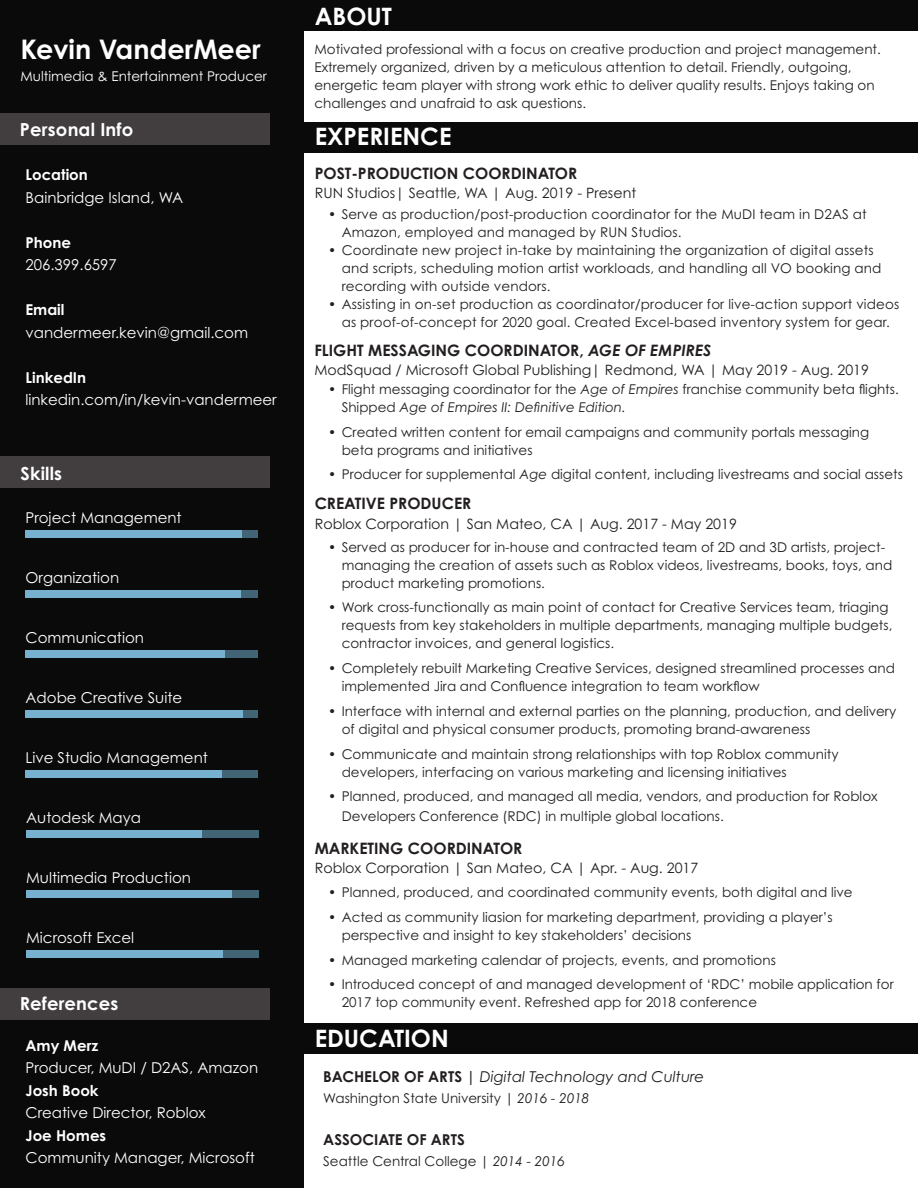
<style>
.page{position:relative;width:918px;height:1188px;background:#fff}
.page>*{position:absolute;margin:0;border:0;box-sizing:border-box;transform-origin:0 0}
.t1{font:700 27px "Century Gothic Pro";color:#fff}
.Section_Header{font:700 24px "Century Gothic Pro";color:#fff}
.Sidebar_Section_Head{font:700 18px "Century Gothic Pro";letter-spacing:.01em;color:#fff}
.Job_Title{font:700 15.75px "Century Gothic Pro";color:#231f20}
.t2{font:15px "Century Gothic Pro";color:#fff}
.t3{font:700 15px "Century Gothic Pro";color:#fff}
.t4{font:italic 15px "Century Gothic Pro";color:#231f20}
.t5{font:700 15px "Century Gothic Pro";color:#231f20}
.Employer_Subheading{font:14.25px "Century Gothic Pro";color:#231f20}
.Body_Text{font:13.5px/18px "Century Gothic Pro";color:#231f20}
.t6{font:13.5px "Century Gothic Pro";color:#fff}
.s1{font-style:italic}
.s2{font-weight:700;font-style:normal}
</style>
<div class="page">
<div style="left:0;top:0;width:303px;height:1188px;background:#0a0a0a"></div>
<div style="left:273px;top:1023px;width:645px;height:31px;background:#0a0a0a"></div>
<div style="left:0;top:113px;width:269px;height:32px;background:#423e40"></div>
<div style="left:0;top:456px;width:269px;height:32px;background:#423e40"></div>
<div style="left:26px;top:590px;width:232px;height:8px;background:#426575"></div>
<div style="left:26px;top:590px;width:215px;height:8px;background:#76b1cf"></div>
<div style="left:26px;top:650px;width:232px;height:8px;background:#426575"></div>
<div style="left:26px;top:650px;width:199px;height:8px;background:#76b1cf"></div>
<div style="left:26px;top:710px;width:232px;height:8px;background:#426575"></div>
<div style="left:26px;top:710px;width:217px;height:8px;background:#76b1cf"></div>
<div style="left:26px;top:770px;width:232px;height:8px;background:#426575"></div>
<div style="left:26px;top:770px;width:196px;height:8px;background:#76b1cf"></div>
<div style="left:26px;top:830px;width:233px;height:8px;background:#426575"></div>
<div style="left:26px;top:830px;width:176px;height:8px;background:#76b1cf"></div>
<div style="left:26px;top:890px;width:233px;height:8px;background:#426575"></div>
<div style="left:26px;top:890px;width:206px;height:8px;background:#76b1cf"></div>
<div style="left:26px;top:950px;width:233px;height:8px;background:#426575"></div>
<div style="left:26px;top:950px;width:196px;height:8px;background:#76b1cf"></div>
<div style="left:26px;top:530px;width:232px;height:8px;background:#426575"></div>
<div style="left:26px;top:530px;width:216px;height:8px;background:#76b1cf"></div>
<div style="left:0;top:988px;width:269px;height:32px;background:#423e40"></div>
<div style="left:273px;top:122px;width:645px;height:31px;background:#0a0a0a"></div>
<div style="left:273px;top:0;width:645px;height:31px;background:#0a0a0a"></div>
<p class="t1" style="left:21px;top:32px;width:242px">Kevin VanderMeer</p>
<p class="t6" style="left:21px;top:68px;width:248px">Multimedia &amp; Entertainment Producer</p>
<p class="Sidebar_Section_Head" style="left:20px;top:118px;width:115px">Personal Info</p>
<p class="t3" style="left:26px;top:166px;width:64px">Location</p>
<p class="t2" style="left:26px;top:188px;width:159px">Bainbridge Island, WA</p>
<p class="t3" style="left:26px;top:233px;width:47px">Phone</p>
<p class="t2" style="left:26px;top:256px;width:93px">206.399.6597</p>
<p class="t3" style="left:26px;top:301px;width:40px">Email</p>
<p class="t2" style="left:26px;top:323px;width:224px">vandermeer.kevin@gmail.com</p>
<p class="t3" style="left:26px;top:368px;width:62px">LinkedIn</p>
<p class="t2" style="left:26px;top:391px;width:253px">linkedin.com/in/kevin-vandermeer</p>
<p class="Sidebar_Section_Head" style="left:21px;top:462px;width:43px">Skills</p>
<p class="t2" style="left:26px;top:509px;width:158px">Project Management</p>
<p class="t2" style="left:26px;top:569px;width:95px">Organization</p>
<p class="t2" style="left:26px;top:629px;width:120px">Communication</p>
<p class="t2" style="left:26px;top:689px;width:158px">Adobe Creative Suite</p>
<p class="t2" style="left:26px;top:749px;width:184px">Live Studio Management</p>
<p class="t2" style="left:26px;top:809px;width:116px">Autodesk Maya</p>
<p class="t2" style="left:26px;top:869px;width:166px">Multimedia Production</p>
<p class="t2" style="left:26px;top:929px;width:110px">Microsoft Excel</p>
<p class="Sidebar_Section_Head" style="left:20px;top:993px;width:100px">References</p>
<p class="t3" style="left:26px;top:1036px;width:74px">Amy Merz</p>
<p class="t2" style="left:26px;top:1059px;width:234px">Producer, MuDI / D2AS, Amazon</p>
<p class="t3" style="left:26px;top:1081px;width:75px">Josh Book</p>
<p class="t2" style="left:26px;top:1104px;width:182px">Creative Director, Roblox</p>
<p class="t3" style="left:26px;top:1126px;width:82px">Joe Homes</p>
<p class="t2" style="left:26px;top:1149px;width:231px">Community Manager, Microsoft</p>
<p class="Section_Header" style="left:315px;top:1px;width:79px">ABOUT</p>
<p class="Body_Text" style="left:315px;top:40px;width:568px">Motivated professional with a focus on creative production and project management.<br>Extremely organized, driven by a meticulous attention to detail. Friendly, outgoing, energetic team player with strong work ethic to deliver quality results. Enjoys taking on challenges and unafraid to ask questions.</p>
<p class="Section_Header" style="left:315px;top:122px;width:138px">EXPERIENCE</p>
<p class="Job_Title" style="left:315px;top:163px;width:264px">POST-PRODUCTION COORDINATOR</p>
<p class="Employer_Subheading" style="left:315px;top:185px;width:323px">RUN Studios| Seattle, WA | Aug. 2019 - Present</p>
<p class="Body_Text" style="left:342px;top:205px;width:527px;text-indent:-14px">• Serve as production/post-production coordinator for the MuDI team in D2AS at<br>Amazon, employed and managed by RUN Studios.</p>
<p class="Body_Text" style="left:342px;top:241px;width:541px;text-indent:-14px">• Coordinate new project in-take by maintaining the organization of digital assets and scripts, scheduling motion artist workloads, and handling all VO booking and recording with outside vendors.</p>
<p class="Body_Text" style="left:328px;top:295px;width:573px;text-align:center">• Assisting in on-set production as coordinator/producer for live-action support videos as proof-of-concept for 2020 goal. Created Excel-based inventory system for gear.</p>
<p class="Job_Title" style="left:314px;top:340px;width:399px">FLIGHT MESSAGING COORDINATOR, <span class="s1">AGE OF EMPIRES</span></p>
<p class="Employer_Subheading" style="left:314px;top:361px;width:556px">ModSquad / Microsoft Global Publishing| Redmond, WA | May 2019 - Aug. 2019</p>
<p class="Body_Text" style="left:342px;top:380px;width:559px;text-indent:-14px">• Flight messaging coordinator for the <span class="s1">Age of Empires</span> franchise community beta flights.<br>Shipped <span class="s1">Age of Empires II: Definitive Edition.</span></p>
<p class="Body_Text" style="left:342px;top:422px;width:529px;text-indent:-14px">• Created written content for email campaigns and community portals messaging beta programs and initiatives</p>
<p class="Body_Text" style="left:328px;top:465px;width:576px">• Producer for supplemental <span class="s1">Age</span> digital content, including livestreams and social assets</p>
<p class="Job_Title" style="left:315px;top:494px;width:158px">CREATIVE PRODUCER</p>
<p class="Employer_Subheading" style="left:315px;top:515px;width:424px">Roblox Corporation | San Mateo, CA | Aug. 2017 - May 2019</p>
<p class="Body_Text" style="left:342px;top:538px;width:552px;text-indent:-14px">• Served as producer for in-house and contracted team of 2D and 3D artists, project&shy;managing the creation of assets such as Roblox videos, livestreams, books, toys, and product marketing promotions.</p>
<p class="Body_Text" style="left:342px;top:598px;width:552px;text-indent:-14px">• Work cross-functionally as main point of contact for Creative Services team, triaging requests from key stakeholders in multiple departments, managing multiple budgets, contractor invoices, and general logistics.</p>
<p class="Body_Text" style="left:342px;top:659px;width:555px;text-indent:-14px">• Completely rebuilt Marketing Creative Services, designed streamlined processes and implemented Jira and Confluence integration to team workflow</p>
<p class="Body_Text" style="left:342px;top:702px;width:556px;text-indent:-14px">• Interface with internal and external parties on the planning, production, and delivery of digital and physical consumer products, promoting brand-awareness</p>
<p class="Body_Text" style="left:342px;top:745px;width:498px;text-indent:-14px">• Communicate and maintain strong relationships with top Roblox community developers, interfacing on various marketing and licensing initiatives</p>
<p class="Body_Text" style="left:342px;top:787px;width:538px;line-height:19.5px;text-indent:-14px">• Planned, produced, and managed all media, vendors, and production for Roblox<br>Developers Conference (RDC) in multiple global locations.</p>
<p class="Job_Title" style="left:315px;top:838px;width:209px">MARKETING COORDINATOR</p>
<p class="Employer_Subheading" style="left:315px;top:860px;width:385px">Roblox Corporation | San Mateo, CA | Apr. - Aug. 2017</p>
<p class="Body_Text" style="left:328px;top:883px;width:526px">• Planned, produced, and coordinated community events, both digital and live</p>
<p class="Body_Text" style="left:342px;top:908px;width:493px;text-indent:-14px">• Acted as community liasion for marketing department, providing a player’s perspective and insight to key stakeholders’ decisions</p>
<p class="Body_Text" style="left:328px;top:951px;width:449px">• Managed marketing calendar of projects, events, and promotions</p>
<p class="Body_Text" style="left:342px;top:975px;width:554px;text-indent:-14px">• Introduced concept of and managed development of ‘RDC’ mobile application for<br>2017 top community event. Refreshed app for 2018 conference</p>
<p class="Section_Header" style="left:315px;top:1023px;width:136px">EDUCATION</p>
<p class="t4" style="left:323px;top:1067px;width:383px"><span class="s2">BACHELOR OF ARTS |</span> Digital Technology and Culture</p>
<p class="Body_Text" style="left:323px;top:1089px;width:268px">Washington State University | <span class="s1">2016 - 2018</span></p>
<p class="t5" style="left:323px;top:1130px;width:143px">ASSOCIATE OF ARTS</p>
<p class="Body_Text" style="left:323px;top:1152px;width:243px">Seattle Central College | <span class="s1">2014 - 2016</span></p>
</div>
